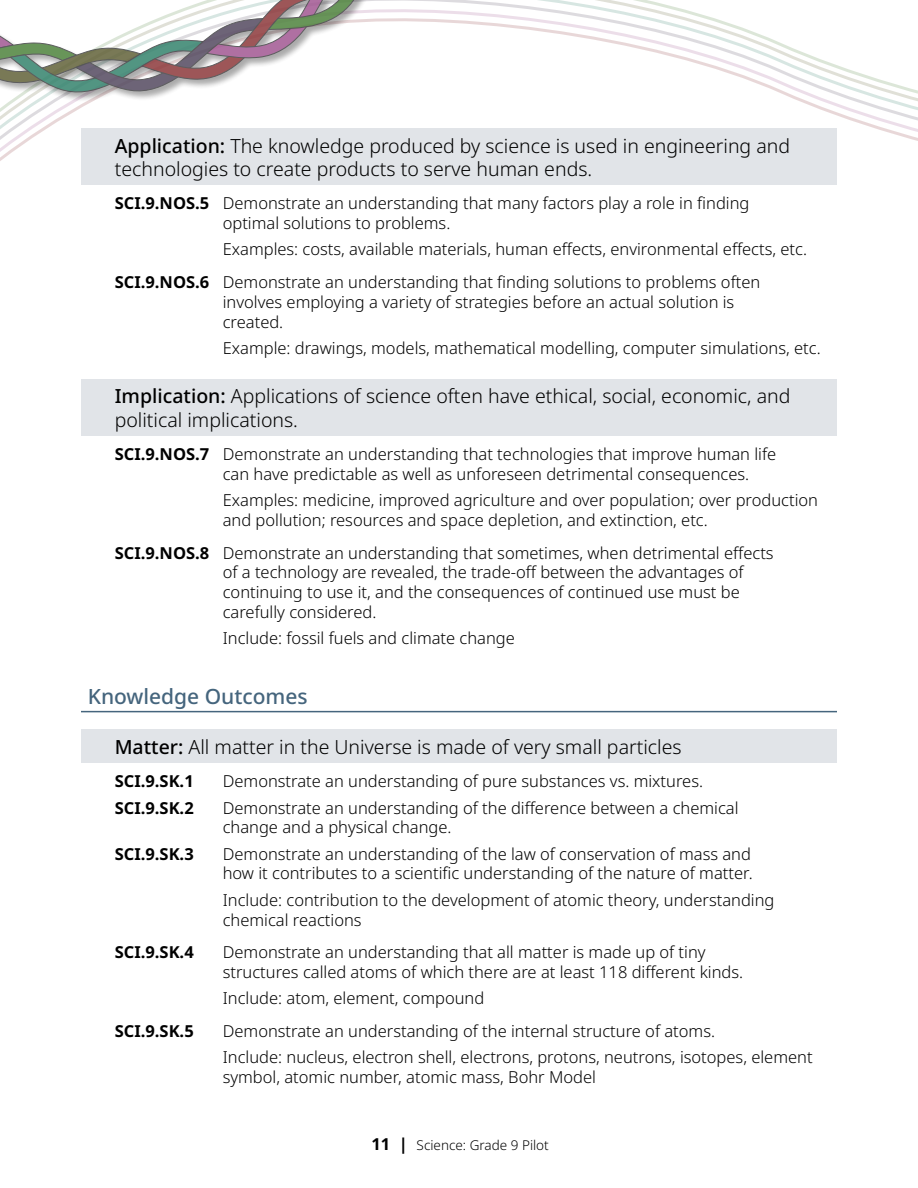
<style>
.page{position:relative;width:918px;height:1188px;background:#fff}
.page>*{position:absolute;margin:0;border:0;box-sizing:border-box;transform-origin:0 0}
.Header_Outcomes{font:500 21px "Noto Sans";color:#45657d}
.GLO{font:300 19.5px/23.4px "Noto Sans";color:#000}
.Learning_Outcome{font:300 16.5px/19.8px "Noto Sans";color:#000}
.Bullet_Outcome_no_bullet_End{font:300 16.5px/19.8px "Noto Sans";color:#000}
.Learning_Outcome-2{font:700 16.5px "Noto Sans";color:#000}
.t1{font:300 13.5px "Noto Sans";color:#000}
.s1{font-weight:500}
.s2{font-weight:700}
.s3{font-weight:700;font-size:16.5px}
</style>
<div class="page">
<svg style="left:0;top:0;width:918px;height:161px"></svg>
<div style="left:0;top:0;width:515px;height:102px;background:#000;opacity:.4"></div>
<svg style="left:0;top:0;width:407px;height:96px"></svg>
<div style="left:81px;top:129px;width:756px;height:56px;background:#e1e4e8"></div>
<div style="left:81px;top:379px;width:756px;height:57px;background:#e1e4e8"></div>
<hr style="left:81px;top:711px;width:756px;height:1px;background:#45657d">
<div style="left:81px;top:730px;width:756px;height:33px;background:#e1e4e8"></div>
<h4 class="GLO" style="left:115px;top:134px;width:677px"><span class="s1">Application:</span> The knowledge produced by science is used in engineering and technologies to create products to serve human ends.</h4>
<p class="Learning_Outcome" style="left:223px;top:194px;width:528px;text-indent:-108px"><span class="s2">SCI.9.NOS.5</span> Demonstrate an understanding that many factors play a role in finding optimal solutions to problems.</p>
<h3 class="Bullet_Outcome_no_bullet_End" style="left:223px;top:240px;width:586px">Examples: costs, available materials, human effects, environmental effects, etc.</h3>
<p class="Learning_Outcome" style="left:223px;top:273px;width:539px;text-indent:-108px"><span class="s2">SCI.9.NOS.6</span> Demonstrate an understanding that finding solutions to problems often involves employing a variety of strategies before an actual solution is created.</p>
<h3 class="Bullet_Outcome_no_bullet_End" style="left:223px;top:339px;width:599px">Example: drawings, models, mathematical modelling, computer simulations, etc.</h3>
<h4 class="GLO" style="left:115px;top:385px;width:677px"><span class="s1">Implication:</span> Applications of science often have ethical, social, economic, and political implications.</h4>
<p class="Learning_Outcome" style="left:223px;top:445px;width:555px;text-indent:-108px"><span class="s2">SCI.9.NOS.7</span> Demonstrate an understanding that technologies that improve human life can have predictable as well as unforeseen detrimental consequences.</p>
<h3 class="Bullet_Outcome_no_bullet_End" style="left:223px;top:491px;width:597px">Examples: medicine, improved agriculture and over population; over production and pollution; resources and space depletion, and extinction, etc.</h3>
<p class="Learning_Outcome" style="left:223px;top:543px;width:552px;text-indent:-108px"><span class="s2">SCI.9.NOS.8</span> Demonstrate an understanding that sometimes, when detrimental effects of a technology are revealed, the trade-off between the advantages of continuing to use it, and the consequences of continued use must be carefully considered.</p>
<h3 class="Bullet_Outcome_no_bullet_End" style="left:223px;top:629px;width:294px">Include: fossil fuels and climate change</h3>
<h3 class="Header_Outcomes" style="left:88px;top:682px;width:221px">Knowledge Outcomes</h3>
<h4 class="GLO" style="left:115px;top:736px;width:568px"><span class="s1">Matter:</span> All matter in the Universe is made of very small particles</h4>
<p class="Learning_Outcome-2" style="left:115px;top:770px;width:81px">SCI.9.SK.1</p>
<p class="Learning_Outcome" style="left:223px;top:772px;width:482px">Demonstrate an understanding of pure substances vs. mixtures.</p>
<p class="Learning_Outcome-2" style="left:115px;top:796px;width:81px">SCI.9.SK.2</p>
<p class="Learning_Outcome" style="left:223px;top:798px;width:517px">Demonstrate an understanding of the difference between a chemical change and a physical change.</p>
<p class="Learning_Outcome-2" style="left:115px;top:842px;width:81px">SCI.9.SK.3</p>
<p class="Learning_Outcome" style="left:223px;top:844px;width:531px">Demonstrate an understanding of the law of conservation of mass and how it contributes to a scientific understanding of the nature of matter.</p>
<h3 class="Bullet_Outcome_no_bullet_End" style="left:223px;top:890px;width:553px">Include: contribution to the development of atomic theory, understanding chemical reactions</h3>
<p class="Learning_Outcome-2" style="left:115px;top:941px;width:81px">SCI.9.SK.4</p>
<p class="Learning_Outcome" style="left:223px;top:943px;width:522px">Demonstrate an understanding that all matter is made up of tiny structures called atoms of which there are at least 118 different kinds.</p>
<h3 class="Bullet_Outcome_no_bullet_End" style="left:223px;top:989px;width:263px">Include: atom, element, compound</h3>
<p class="Learning_Outcome-2" style="left:115px;top:1019px;width:81px">SCI.9.SK.5</p>
<p class="Learning_Outcome" style="left:223px;top:1022px;width:494px">Demonstrate an understanding of the internal structure of atoms.</p>
<h3 class="Bullet_Outcome_no_bullet_End" style="left:223px;top:1048px;width:591px">Include: nucleus, electron shell, electrons, protons, neutrons, isotopes, element symbol, atomic number, atomic mass, Bohr Model</h3>
<p class="t1" style="left:372px;top:1135px;width:179px"><span class="s3">11 |</span> Science: Grade 9 Pilot</p>
</div>
